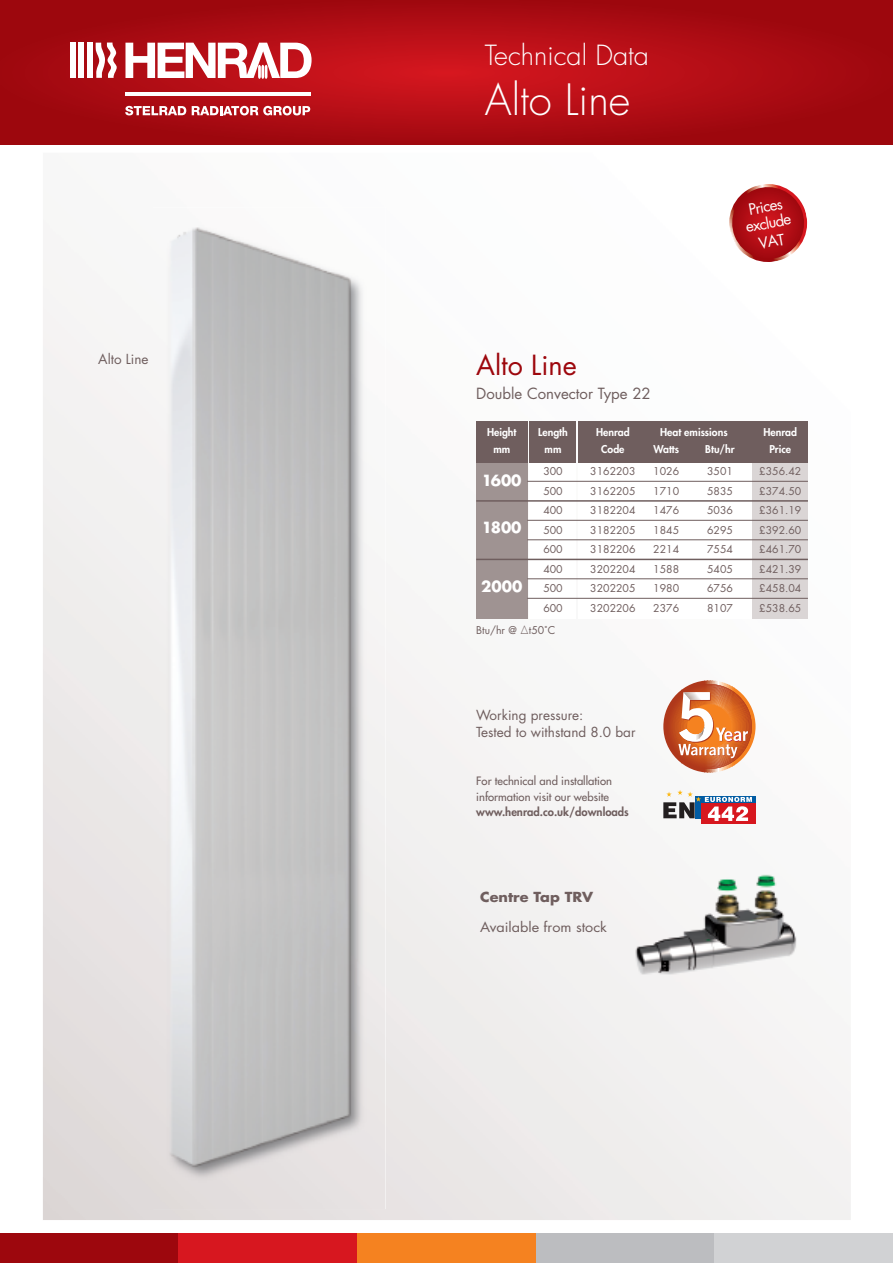
<style>
.page{position:relative;width:893px;height:1263px;background:#fff}
.page>*{position:absolute;margin:0;border:0;box-sizing:border-box;transform-origin:0 0}
.t1{font:300 42px "Futura";color:#fff}
.t2{font:300 27px "Futura";color:#fff}
.t3{font:27px "Futura";color:#9d070d}
.t4{font:15.15px/16.4px "Futura";color:#fff;text-align:center}
.t5{font:15px "Futura";color:#6f5e5e}
.t6{font:700 15px "Futura";color:#fff}
.t7{font:13.5px/17.2px "Futura";color:#6f5e5e}
.t8{font:13.5px "Futura";color:#6f5e5e;scale:1.07 1}
.t9{font:700 13.5px "Futura";color:#6f5e5e;scale:1.07 1}
.t10{font:11.25px/15.3px "Futura";color:#6f5e5e}
.t11{font:800 11.25px "Futura";color:#6f5e5e}
.t12{font:10.5px "Futura";color:#6f5e5e}
.t13{font:800 10.5px "Futura";color:#fff}
</style>
<div class="page">
<div style="left:0;top:1233px;width:179px;height:30px;background:#9d070d"></div>
<div style="left:179px;top:1233px;width:178px;height:30px;background:#d7171f"></div>
<div style="left:357px;top:1233px;width:179px;height:30px;background:#f58220"></div>
<div style="left:536px;top:1233px;width:178px;height:30px;background:#bcbdc0"></div>
<div style="left:714px;top:1233px;width:179px;height:30px;background:#d1d2d4"></div>
<img style="left:43px;top:259px;width:808px;height:961px">
<img style="left:153px;top:259px;width:232px;height:950px">
<img style="left:160px;top:227px;width:206px;height:963px">
<svg style="left:0;top:0;width:893px;height:145px;background:#ac0c13"></svg>
<svg style="left:125px;top:43px;width:187px;height:36px"></svg>
<div style="left:70px;top:43px;width:6px;height:35px;background:#fff"></div>
<div style="left:79px;top:43px;width:5px;height:35px;background:#fff"></div>
<div style="left:87px;top:43px;width:6px;height:35px;background:#fff"></div>
<svg style="left:96px;top:43px;width:21px;height:35px"></svg>
<hr style="left:125px;top:92px;width:185px;height:3px;background:#fff">
<svg style="left:125px;top:106px;width:61px;height:9px"></svg>
<svg style="left:192px;top:106px;width:118px;height:9px"></svg>
<div style="left:476px;top:421px;width:51px;height:42px;background:#6f5e5e"></div>
<div style="left:529px;top:421px;width:47px;height:42px;background:#6f5e5e"></div>
<div style="left:578px;top:421px;width:230px;height:42px;background:#6f5e5e"></div>
<div style="left:476px;top:463px;width:51px;height:156px;background:#9f9392"></div>
<div style="left:529px;top:463px;width:47px;height:156px;background:#fff"></div>
<div style="left:578px;top:463px;width:230px;height:156px;background:#fff"></div>
<svg style="left:663px;top:680px;width:18px;height:92px"></svg>
<svg style="left:681px;top:680px;width:24px;height:92px"></svg>
<hr style="left:705px;top:680px;width:1px;height:92px;background:#b24121">
<hr style="left:706px;top:680px;width:1px;height:92px;background:#b64c29">
<hr style="left:707px;top:680px;width:1px;height:92px;background:#bc5f3b">
<hr style="left:708px;top:680px;width:1px;height:92px;background:#c36946">
<hr style="left:709px;top:680px;width:1px;height:92px;background:#c57250">
<hr style="left:710px;top:680px;width:1px;height:92px;background:#ce8564">
<hr style="left:711px;top:680px;width:1px;height:92px;background:#d28e70">
<hr style="left:712px;top:680px;width:1px;height:92px;background:#d7997d">
<hr style="left:713px;top:680px;width:1px;height:92px;background:#e2b197">
<hr style="left:714px;top:680px;width:1px;height:92px;background:#e6bca6">
<hr style="left:715px;top:680px;width:1px;height:92px;background:#efd4c4">
<hr style="left:716px;top:680px;width:1px;height:92px;background:#f4e1d6">
<hr style="left:717px;top:680px;width:1px;height:92px;background:#f8f0ea">
<hr style="left:718px;top:680px;width:1px;height:92px;background:#fff">
<hr style="left:719px;top:680px;width:1px;height:92px;background:#fef1e5">
<hr style="left:720px;top:680px;width:1px;height:92px;background:#feebd8">
<hr style="left:721px;top:680px;width:1px;height:92px;background:#fee4cd">
<hr style="left:722px;top:680px;width:1px;height:92px;background:#fdd8b7">
<hr style="left:723px;top:680px;width:1px;height:92px;background:#fdd2ad">
<hr style="left:724px;top:680px;width:1px;height:92px;background:#fcc899">
<hr style="left:725px;top:680px;width:1px;height:92px;background:#fbc18f">
<hr style="left:726px;top:680px;width:1px;height:92px;background:#fbbb85">
<hr style="left:727px;top:680px;width:1px;height:92px;background:#fab072">
<hr style="left:728px;top:680px;width:1px;height:92px;background:#f9ab6a">
<hr style="left:729px;top:680px;width:1px;height:92px;background:#f8a058">
<hr style="left:730px;top:680px;width:1px;height:92px;background:#f79b4e">
<hr style="left:731px;top:680px;width:1px;height:92px;background:#f79643">
<hr style="left:732px;top:680px;width:1px;height:92px;background:#f58c30">
<hr style="left:733px;top:680px;width:1px;height:92px;background:#f58727">
<svg style="left:734px;top:680px;width:21px;height:92px"></svg>
<svg style="left:667px;top:684px;width:85px;height:85px"></svg>
<div style="left:695px;top:796px;width:61px;height:22px;background:#015ca3"></div>
<div style="left:702px;top:803px;width:54px;height:20px;background:#d7171f"></div>
<svg style="left:663px;top:790px;width:89px;height:31px"></svg>
<div style="left:753px;top:463px;width:55px;height:156px;background:#dad5d5"></div>
<hr style="left:527px;top:481px;width:281px;height:1px;background:#6f5e5e">
<hr style="left:476px;top:500px;width:332px;height:2px;background:#6f5e5e">
<hr style="left:527px;top:520px;width:281px;height:1px;background:#6f5e5e">
<hr style="left:527px;top:539px;width:281px;height:1px;background:#6f5e5e">
<hr style="left:476px;top:559px;width:332px;height:1px;background:#6f5e5e">
<hr style="left:527px;top:578px;width:281px;height:1px;background:#6f5e5e">
<hr style="left:527px;top:598px;width:281px;height:1px;background:#6f5e5e">
<img style="left:632px;top:873px;width:169px;height:108px">
<svg style="left:521px;top:626px;width:7px;height:8px"></svg>
<svg style="left:724px;top:184px;width:88px;height:83px"></svg>
<p class="t7" style="left:98px;top:352px;width:52px">Alto Line</p>
<h2 class="t2" style="left:485px;top:42px;width:166px">Technical Data</h2>
<h1 class="t1" style="left:485px;top:81px;width:147px">Alto Line</h1>
<h2 class="t3" style="left:476px;top:353px;width:102px">Alto Line</h2>
<h3 class="t5" style="left:476px;top:387px;width:176px">Double Convector Type 22</h3>
<h3 class="t4" style="left:742px;top:204px;width:47px;rotate:-10deg">Prices exclude</h3>
<p class="t13" style="left:487px;top:427px;width:31px">Height</p>
<p class="t13" style="left:538px;top:427px;width:31px">Length</p>
<p class="t13" style="left:596px;top:427px;width:35px">Henrad</p>
<p class="t13" style="left:660px;top:427px;width:69px">Heat emissions</p>
<p class="t13" style="left:763px;top:427px;width:35px">Henrad</p>
<p class="t13" style="left:493px;top:444px;width:18px">mm</p>
<p class="t13" style="left:545px;top:444px;width:18px">mm</p>
<p class="t13" style="left:601px;top:444px;width:25px">Code</p>
<p class="t13" style="left:653px;top:444px;width:27px">Watts</p>
<p class="t13" style="left:705px;top:444px;width:31px">Btu/hr</p>
<p class="t13" style="left:769px;top:444px;width:23px">Price</p>
<p class="t12" style="left:543px;top:467px;width:21px">300</p>
<p class="t12" style="left:590px;top:467px;width:47px">3162203</p>
<p class="t12" style="left:653px;top:467px;width:27px">1026</p>
<p class="t12" style="left:707px;top:467px;width:27px">3501</p>
<p class="t12" style="left:759px;top:467px;width:44px">£356.42</p>
<p class="t12" style="left:543px;top:486px;width:21px">500</p>
<p class="t12" style="left:590px;top:486px;width:47px">3162205</p>
<p class="t12" style="left:653px;top:486px;width:27px">1710</p>
<p class="t12" style="left:707px;top:486px;width:27px">5835</p>
<p class="t12" style="left:759px;top:486px;width:44px">£374.50</p>
<p class="t12" style="left:543px;top:506px;width:21px">400</p>
<p class="t12" style="left:590px;top:506px;width:47px">3182204</p>
<p class="t12" style="left:653px;top:506px;width:27px">1476</p>
<p class="t12" style="left:707px;top:506px;width:27px">5036</p>
<p class="t12" style="left:759px;top:506px;width:44px">£361.19</p>
<p class="t12" style="left:543px;top:525px;width:21px">500</p>
<p class="t12" style="left:590px;top:525px;width:47px">3182205</p>
<p class="t12" style="left:653px;top:525px;width:27px">1845</p>
<p class="t12" style="left:707px;top:525px;width:27px">6295</p>
<p class="t12" style="left:759px;top:525px;width:44px">£392.60</p>
<p class="t12" style="left:543px;top:545px;width:21px">600</p>
<p class="t12" style="left:590px;top:545px;width:47px">3182206</p>
<p class="t12" style="left:653px;top:545px;width:27px">2214</p>
<p class="t12" style="left:707px;top:545px;width:27px">7554</p>
<p class="t12" style="left:759px;top:545px;width:44px">£461.70</p>
<p class="t12" style="left:543px;top:564px;width:21px">400</p>
<p class="t12" style="left:590px;top:564px;width:47px">3202204</p>
<p class="t12" style="left:653px;top:564px;width:27px">1588</p>
<p class="t12" style="left:707px;top:564px;width:27px">5405</p>
<p class="t12" style="left:759px;top:564px;width:44px">£421.39</p>
<p class="t12" style="left:543px;top:584px;width:21px">500</p>
<p class="t12" style="left:590px;top:584px;width:47px">3202205</p>
<p class="t12" style="left:653px;top:584px;width:27px">1980</p>
<p class="t12" style="left:707px;top:584px;width:27px">6756</p>
<p class="t12" style="left:759px;top:584px;width:44px">£458.04</p>
<p class="t12" style="left:543px;top:603px;width:21px">600</p>
<p class="t12" style="left:590px;top:603px;width:47px">3202206</p>
<p class="t12" style="left:653px;top:603px;width:27px">2376</p>
<p class="t12" style="left:707px;top:603px;width:27px">8107</p>
<p class="t12" style="left:759px;top:603px;width:44px">£538.65</p>
<h3 class="t6" style="left:482px;top:473px;width:41px">1600</h3>
<h3 class="t6" style="left:482px;top:521px;width:41px">1800</h3>
<h3 class="t6" style="left:481px;top:579px;width:43px">2000</h3>
<p class="t12" style="left:476px;top:626px;width:81px">Btu/hr @ t50˚C</p>
<p class="t7" style="left:476px;top:708px;width:161px">Working pressure:<br>Tested to withstand 8.0 bar</p>
<p class="t10" style="left:476px;top:774px;width:137px">For technical and installation information visit our website</p>
<p class="t11" style="left:476px;top:806px;width:154px">www.henrad.co.uk/downloads</p>
<p class="t9" style="left:480px;top:891px;width:107px">Centre Tap TRV</p>
<p class="t8" style="left:480px;top:921px;width:120px">Available from stock</p>
</div>
